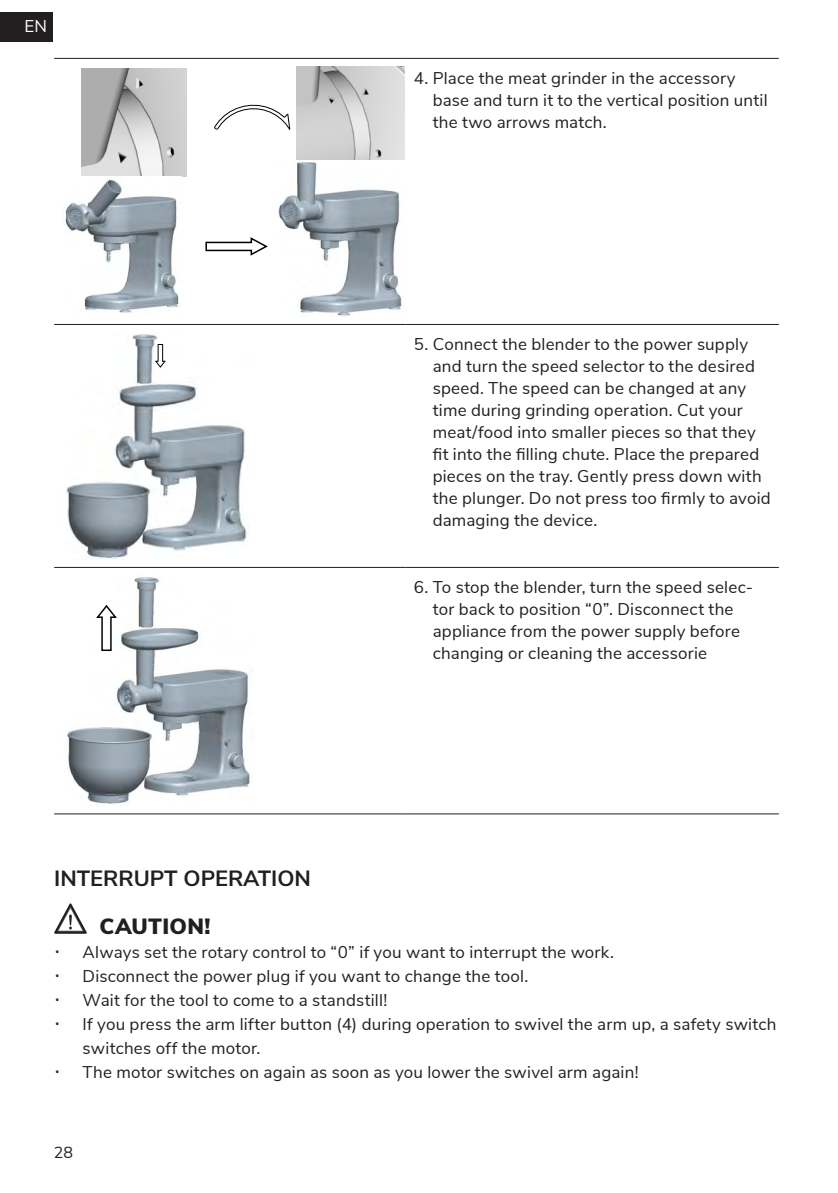
<style>
.page{position:relative;width:838px;height:1193px;background:#fff}
.page>*{position:absolute;margin:0;border:0;box-sizing:border-box;transform-origin:0 0}
.t1{font:700 22px "Nunito Sans";color:#231f20}
.t2{font:900 22px "Nunito Sans";letter-spacing:.015em;color:#231f20}
.t3{font:17px/22px "Nunito Sans";letter-spacing:.01em;color:#231f20}
.t4{font:17px "Nunito Sans";color:#fff}
.t5{font:16px "Nunito Sans";color:#231f20}
.s1{font-family:"Open Sans";font-weight:300;color:#312f30}
</style>
<div class="page">
<div style="left:0;top:12px;width:53px;height:30px;background:#231f20"></div>
<hr style="left:54px;top:58px;width:352px;height:1px;background:#231f20">
<hr style="left:406px;top:58px;width:373px;height:1px;background:#231f20">
<hr style="left:54px;top:324px;width:352px;height:1px;background:#231f20">
<hr style="left:406px;top:324px;width:373px;height:1px;background:#231f20">
<hr style="left:54px;top:567px;width:352px;height:1px;background:#231f20">
<hr style="left:406px;top:567px;width:373px;height:1px;background:#231f20">
<hr style="left:54px;top:813px;width:352px;height:1px;background:#231f20">
<hr style="left:406px;top:813px;width:373px;height:1px;background:#231f20">
<img style="left:296px;top:66px;width:108px;height:94px">
<img style="left:81px;top:68px;width:105px;height:108px">
<svg style="left:214px;top:105px;width:76px;height:25px"></svg>
<svg style="left:205px;top:237px;width:63px;height:19px"></svg>
<img style="left:65px;top:179px;width:114px;height:134px">
<img style="left:278px;top:162px;width:124px;height:154px">
<img style="left:66px;top:334px;width:182px;height:225px">
<svg style="left:154px;top:344px;width:12px;height:24px"></svg>
<img style="left:66px;top:577px;width:186px;height:227px">
<svg style="left:96px;top:603px;width:22px;height:49px"></svg>
<svg style="left:54px;top:903px;width:33px;height:30px"></svg>
<p class="t4" style="left:24px;top:14px;width:24px">EN</p>
<p class="t3" style="left:433px;top:66px;width:336px;text-indent:-19px">4. Place the meat grinder in the accessory base and turn it to the vertical position until the two arrows match.</p>
<p class="t3" style="left:433px;top:332px;width:339px;text-indent:-19px">5. Connect the blender to the power supply and turn the speed selector to the desired speed. The speed can be changed at any time during grinding operation. Cut your meat/food into smaller pieces so that they fit into the filling chute. Place the prepared pieces on the tray. Gently press down with the plunger. Do not press too firmly to avoid damaging the device.</p>
<p class="t3" style="left:433px;top:574px;width:322px;text-indent:-19px">6. To stop the blender, turn the speed selec&shy;tor back to position “0”. Disconnect the appliance from the power supply before changing or cleaning the accessorie</p>
<p class="t1" style="left:54px;top:862px;width:258px">INTERRUPT OPERATION</p>
<p class="t2" style="left:99px;top:910px;width:113px">CAUTION!</p>
<p class="t3" style="left:54px;top:939px;width:561px"><span class="s1">•</span> Always set the rotary control to “0” if you want to interrupt the work.</p>
<p class="t3" style="left:54px;top:964px;width:475px"><span class="s1">•</span> Disconnect the power plug if you want to change the tool.</p>
<p class="t3" style="left:54px;top:988px;width:334px"><span class="s1">•</span> Wait for the tool to come to a standstill!</p>
<p class="t3" style="left:83px;top:1011px;width:695px;line-height:24px;text-indent:-28px"><span class="s1">•</span> If you press the arm lifter button (4) during operation to swivel the arm up, a safety switch switches off the motor.</p>
<p class="t3" style="left:54px;top:1060px;width:586px"><span class="s1">•</span> The motor switches on again as soon as you lower the swivel arm again!</p>
<p class="t5" style="left:54px;top:1140px;width:21px">28</p>
</div>
